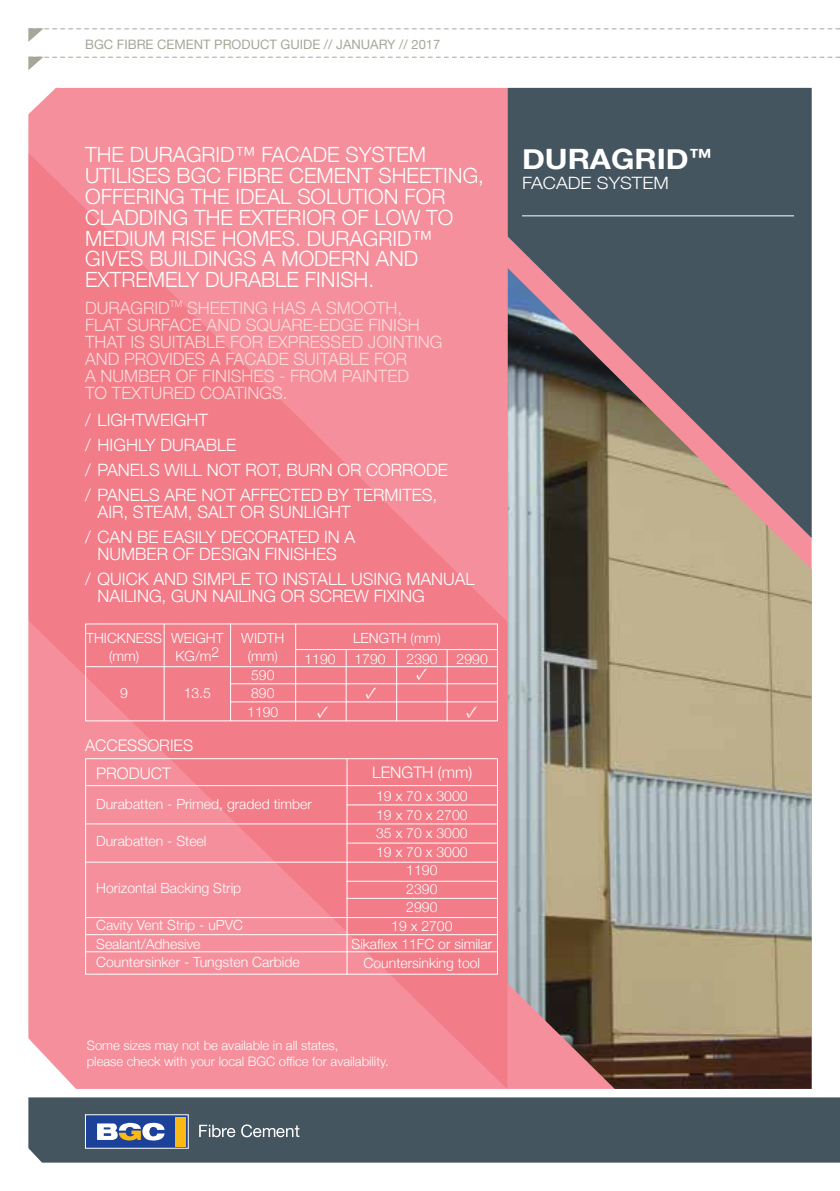
<style>
.page{position:relative;width:840px;height:1191px;background:#fff}
.page>*{position:absolute;margin:0;border:0;box-sizing:border-box;transform-origin:0 0}
.t1{font:700 28px "Helvetica Neue";color:#fff;scale:1.1 1}
.t2{font:300 21px/20.8px "Helvetica Neue";color:#fff}
.t3{font:300 17px/25px "Helvetica Neue";color:#fff}
.t4{font:300 17px/17px "Helvetica Neue";color:#fcdbdb}
.t5{font:300 17px "Helvetica Neue";color:#fff;scale:1.1 1}
.t6{font:17px "Minion Pro";color:#fff}
.t7{font:300 16px "Helvetica Neue";color:#fff}
.t8{font:300 14px/18.4px "Helvetica Neue";color:#fff;text-align:center}
.t9{font:300 13px/16px "Helvetica Neue";color:#fff}
.t10{font:13px "Helvetica Neue";color:#a7a699}
</style>
<div class="page">
<div style="left:28px;top:88px;width:479px;height:65px;background:#f58f9b"></div>
<svg style="left:28px;top:153px;width:479px;height:936px;fill:#f58f9b"></svg>
<div style="left:507px;top:88px;width:304px;height:180px;background:#455560"></div>
<img style="left:507px;top:268px;width:304px;height:821px">
<hr style="left:521px;top:215px;width:272px;height:1px;background:#fff">
<div style="left:85px;top:623px;width:412px;height:98px;border:1px solid #fff"></div>
<hr style="left:231px;top:683px;width:266px;height:1px;background:#fff">
<hr style="left:230px;top:701px;width:267px;height:1px;background:#fff">
<hr style="left:85px;top:666px;width:412px;height:1px;background:#fff">
<hr style="left:163px;top:624px;width:1px;height:97px;background:#fff">
<hr style="left:295px;top:623px;width:1px;height:98px;background:#fff">
<hr style="left:230px;top:623px;width:1px;height:98px;background:#fff">
<hr style="left:446px;top:650px;width:1px;height:71px;background:#fff">
<hr style="left:396px;top:650px;width:1px;height:71px;background:#fff">
<hr style="left:345px;top:650px;width:1px;height:71px;background:#fff">
<hr style="left:295px;top:649px;width:202px;height:1px;background:#fff">
<div style="left:85px;top:758px;width:412px;height:216px;border:1px solid #fff"></div>
<hr style="left:86px;top:785px;width:411px;height:1px;background:#fff">
<hr style="left:85px;top:917px;width:411px;height:1px;background:#fff">
<hr style="left:346px;top:881px;width:151px;height:1px;background:#fff">
<hr style="left:346px;top:804px;width:151px;height:1px;background:#fff">
<hr style="left:85px;top:862px;width:412px;height:1px;background:#fff">
<hr style="left:85px;top:934px;width:412px;height:1px;background:#fff">
<hr style="left:346px;top:898px;width:151px;height:1px;background:#fff">
<hr style="left:346px;top:842px;width:151px;height:1px;background:#fff">
<hr style="left:85px;top:951px;width:412px;height:1px;background:#fff">
<hr style="left:86px;top:823px;width:410px;height:1px;background:#fff">
<hr style="left:346px;top:759px;width:1px;height:215px;background:#fff">
<div style="left:28px;top:1097px;width:811px;height:65px;background:#455560"></div>
<div style="left:85px;top:1114px;width:103px;height:34px;background:#1b4298;border:1px solid #fff"></div>
<div style="left:175px;top:1117px;width:11px;height:29px;background:#fdb913"></div>
<svg style="left:97px;top:1122px;width:68px;height:18px"></svg>
<svg style="left:199px;top:1124px;width:36px;height:13px"></svg>
<svg style="left:241px;top:1124px;width:58px;height:13px"></svg>
<svg style="left:28px;top:28px;width:812px;height:14px"></svg>
<svg style="left:28px;top:57px;width:812px;height:13px"></svg>
<p class="t10" style="left:85px;top:35px;width:356px">BGC FIBRE CEMENT PRODUCT GUIDE // JANUARY // 2017</p>
<h2 class="t2" style="left:85px;top:143px;width:400px">THE DURAGRID™ FACADE SYSTEM<br>UTILISES BGC FIBRE CEMENT SHEETING,<br>OFFERING THE IDEAL SOLUTION FOR<br>CLADDING THE EXTERIOR OF LOW TO<br>MEDIUM RISE HOMES. DURAGRID™<br>GIVES BUILDINGS A MODERN AND<br>EXTREMELY DURABLE FINISH.</h2>
<p class="t4" style="left:85px;top:299px;width:359px">DURAGRID<sup>TM</sup> SHEETING HAS A SMOOTH, FLAT SURFACE AND SQUARE-EDGE FINISH THAT IS SUITABLE FOR EXPRESSED JOINTING AND PROVIDES A FACADE SUITABLE FOR<br>A NUMBER OF FINISHES - FROM PAINTED<br>TO TEXTURED COATINGS.</p>
<p class="t3" style="left:85px;top:407px;width:364px">/ LIGHTWEIGHT<br>/ HIGHLY DURABLE<br>/ PANELS WILL NOT ROT, BURN OR CORRODE / PANELS ARE NOT AFFECTED BY TERMITES,</p>
<p class="t3" style="left:85px;top:499px;width:271px;text-align:center">AIR, STEAM, SALT OR SUNLIGHT<br>/ CAN BE EASILY DECORATED IN A</p>
<p class="t3" style="left:85px;top:541px;width:391px;text-indent:13px">NUMBER OF DESIGN FINISHES<br>/ QUICK AND SIMPLE TO INSTALL USING MANUAL</p>
<p class="t3" style="left:98px;top:583px;width:328px">NAILING, GUN NAILING OR SCREW FIXING</p>
<p class="t8" style="left:171px;top:627px;width:54px">WEIGHT<br>KG/m2</p>
<p class="t8" style="left:184px;top:683px;width:29px">13.5</p>
<p class="t8" style="left:86px;top:627px;width:77px">THICKNESS (mm)</p>
<p class="t8" style="left:120px;top:683px;width:9px">9</p>
<p class="t8" style="left:353px;top:627px;width:89px">LENGTH (mm)</p>
<p class="t8" style="left:241px;top:627px;width:45px">WIDTH (mm)<br>590<br>890<br>1190</p>
<p class="t8" style="left:304px;top:648px;width:33px">1190</p>
<p class="t8" style="left:354px;top:648px;width:33px">1790</p>
<p class="t8" style="left:406px;top:648px;width:33px">2390</p>
<p class="t8" style="left:456px;top:648px;width:33px">2990</p>
<p class="t6" style="left:416px;top:663px;width:13px">•</p>
<p class="t6" style="left:365px;top:682px;width:13px">•</p>
<p class="t6" style="left:317px;top:701px;width:13px">•</p>
<p class="t6" style="left:466px;top:701px;width:13px">•</p>
<p class="t7" style="left:85px;top:732px;width:109px">ACCESSORIES</p>
<p class="t7" style="left:96px;top:760px;width:76px">PRODUCT</p>
<p class="t8" style="left:96px;top:794px;width:217px">Durabatten - Primed, graded timber</p>
<p class="t8" style="left:96px;top:831px;width:112px">Durabatten - Steel</p>
<p class="t8" style="left:96px;top:878px;width:146px">Horizontal Backing Strip</p>
<p class="t8" style="left:96px;top:915px;width:205px;text-align:left">Cavity Vent Strip - uPVC<br>Sealant/Adhesive<br>Countersinker - Tungsten Carbide</p>
<p class="t7" style="left:372px;top:759px;width:102px">LENGTH (mm)</p>
<p class="t8" style="left:351px;top:786px;width:142px">19 x 70 x 3000<br>19 x 70 x 2700<br>35 x 70 x 3000<br>19 x 70 x 3000<br>1190<br>2390<br>2990<br>19 x 2700<br>Sikaflex 11FC or similar<br>Countersinking tool</p>
<p class="t9" style="left:87px;top:1037px;width:303px">Some sizes may not be available in all states,<br>please check with your local BGC office for availability.</p>
<h1 class="t1" style="left:521px;top:137px;width:174px">DURAGRID<sup>™</sup></h1>
<p class="t5" style="left:521px;top:169px;width:135px">FACADE SYSTEM</p>
</div>
